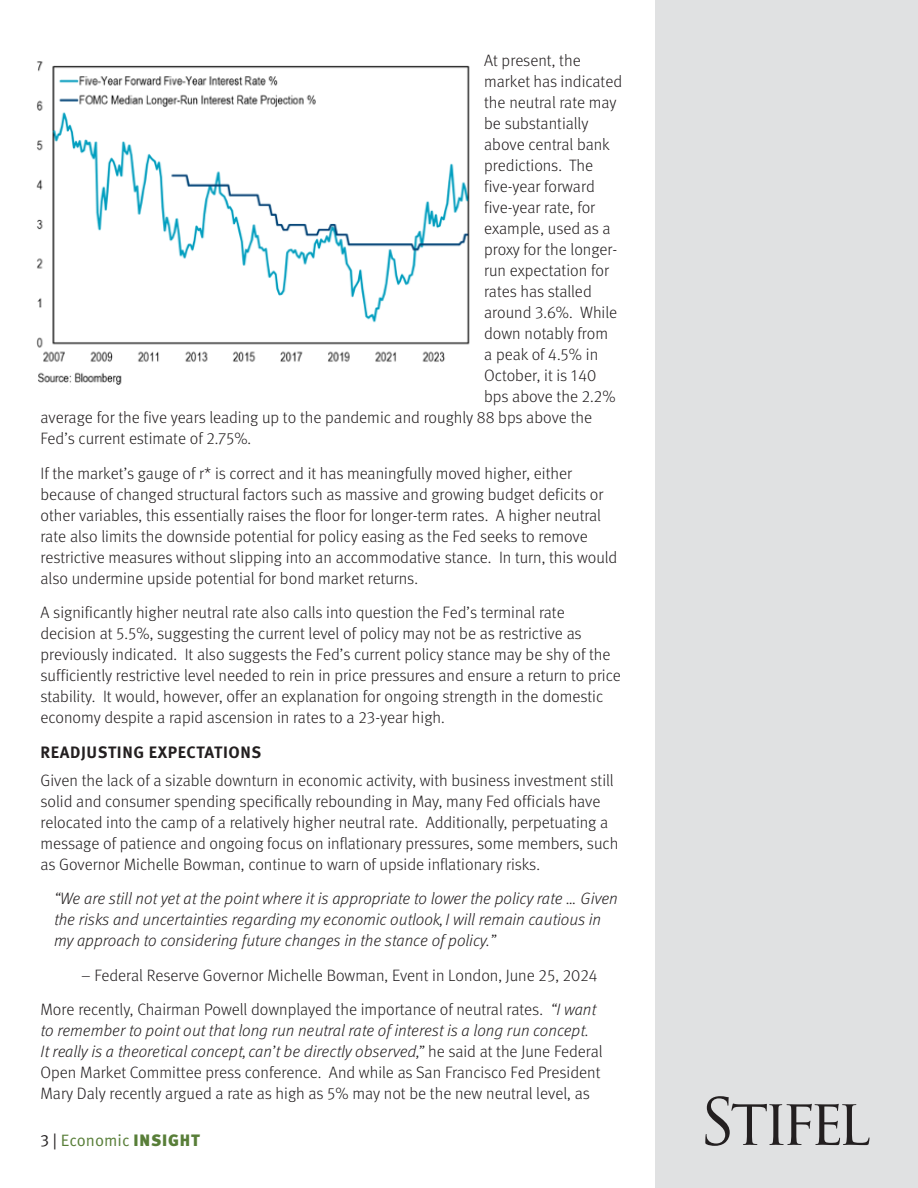
<style>
.page{position:relative;width:918px;height:1188px;background:#fff}
.page>*{position:absolute;margin:0;border:0;box-sizing:border-box;transform-origin:0 0}
.p{font:300 16.5px/21px "Meta OT";color:#231f20}
.p-2{font:italic 300 16.5px/21px "Meta OT";color:#231f20}
.Subhead{font:700 16.5px "Meta OT";letter-spacing:.035em;color:#231f20}
.t1{font:16.5px "Meta OT Norm";color:#587e38}
.s1{font-style:italic}
.s2{color:#231f20}
.s3{font-family:"Meta OT";font-weight:900}
</style>
<div class="page">
<div style="left:655px;top:0;width:263px;height:1188px;background:#e0e1e2"></div>
<svg style="left:705px;top:1096px;width:164px;height:50px"></svg>
<img style="left:36px;top:61px;width:434px;height:324px">
<p class="p" style="left:484px;top:51px;width:98px">At present, the</p>
<p class="p" style="left:484px;top:72px;width:140px">market has indicated</p>
<p class="p" style="left:484px;top:93px;width:134px">the neutral rate may</p>
<p class="p" style="left:484px;top:114px;width:106px">be substantially</p>
<p class="p" style="left:484px;top:135px;width:127px">above central bank</p>
<p class="p" style="left:484px;top:156px;width:111px">predictions. The</p>
<p class="p" style="left:484px;top:177px;width:112px">five-year forward</p>
<p class="p" style="left:484px;top:198px;width:113px">five-year rate, for</p>
<p class="p" style="left:484px;top:219px;width:128px">example, used as a</p>
<p class="p" style="left:484px;top:240px;width:135px">proxy for the longer-</p>
<p class="p" style="left:484px;top:261px;width:126px">run expectation for</p>
<p class="p" style="left:484px;top:282px;width:109px">rates has stalled</p>
<p class="p" style="left:484px;top:303px;width:134px">around 3.6%. While</p>
<p class="p" style="left:484px;top:324px;width:125px">down notably from</p>
<p class="p" style="left:484px;top:345px;width:116px">a peak of 4.5% in</p>
<p class="p" style="left:484px;top:366px;width:114px">October, it is 140</p>
<p class="p" style="left:484px;top:387px;width:133px">bps above the 2.2%</p>
<p class="p" style="left:40px;top:408px;width:553px">average for the five years leading up to the pandemic and roughly 88 bps above the</p>
<p class="p" style="left:40px;top:429px;width:212px">Fed’s current estimate of 2.75%.</p>
<p class="p" style="left:40px;top:463px;width:578px">If the market’s gauge of r* is correct and it has meaningfully moved higher, either because of changed structural factors such as massive and growing budget deficits or other variables, this essentially raises the floor for longer-term rates. A higher neutral rate also limits the downside potential for policy easing as the Fed seeks to remove restrictive measures without slipping into an accommodative stance. In turn, this would also undermine upside potential for bond market returns.</p>
<p class="p" style="left:40px;top:603px;width:582px">A significantly higher neutral rate also calls into question the Fed’s terminal rate decision at 5.5%, suggesting the current level of policy may not be as restrictive as previously indicated. It also suggests the Fed’s current policy stance may be shy of the sufficiently restrictive level needed to rein in price pressures and ensure a return to price stability. It would, however, offer an explanation for ongoing strength in the domestic economy despite a rapid ascension in rates to a 23-year high.</p>
<p class="Subhead" style="left:41px;top:742px;width:222px">READJUSTING EXPECTATIONS</p>
<p class="p" style="left:40px;top:770px;width:579px">Given the lack of a sizable downturn in economic activity, with business investment still solid and consumer spending specifically rebounding in May, many Fed officials have relocated into the camp of a relatively higher neutral rate. Additionally, perpetuating a message of patience and ongoing focus on inflationary pressures, some members, such as Governor Michelle Bowman, continue to warn of upside inflationary risks.</p>
<p class="p-2" style="left:54px;top:888px;width:565px">“We are still not yet at the point where it is appropriate to lower the policy rate … Given the risks and uncertainties regarding my economic outlook, I will remain cautious in my approach to considering future changes in the stance of policy.”</p>
<p class="p" style="left:81px;top:965px;width:518px">– Federal Reserve Governor Michelle Bowman, Event in London, June 25, 2024</p>
<p class="p" style="left:40px;top:999px;width:564px">More recently, Chairman Powell downplayed the importance of neutral rates. <span class="s1">“I want to remember to point out that long run neutral rate of interest is a long run concept.<br>It really is a theoretical concept, can’t be directly observed,”</span> he said at the June Federal Open Market Committee press conference. And while as San Francisco Fed President Mary Daly recently argued a rate as high as 5% may not be the new neutral level, as</p>
<p class="t1" style="left:40px;top:1130px;width:161px"><span class="s2">3 |</span> Economic <span class="s3">INSIGHT</span></p>
</div>
